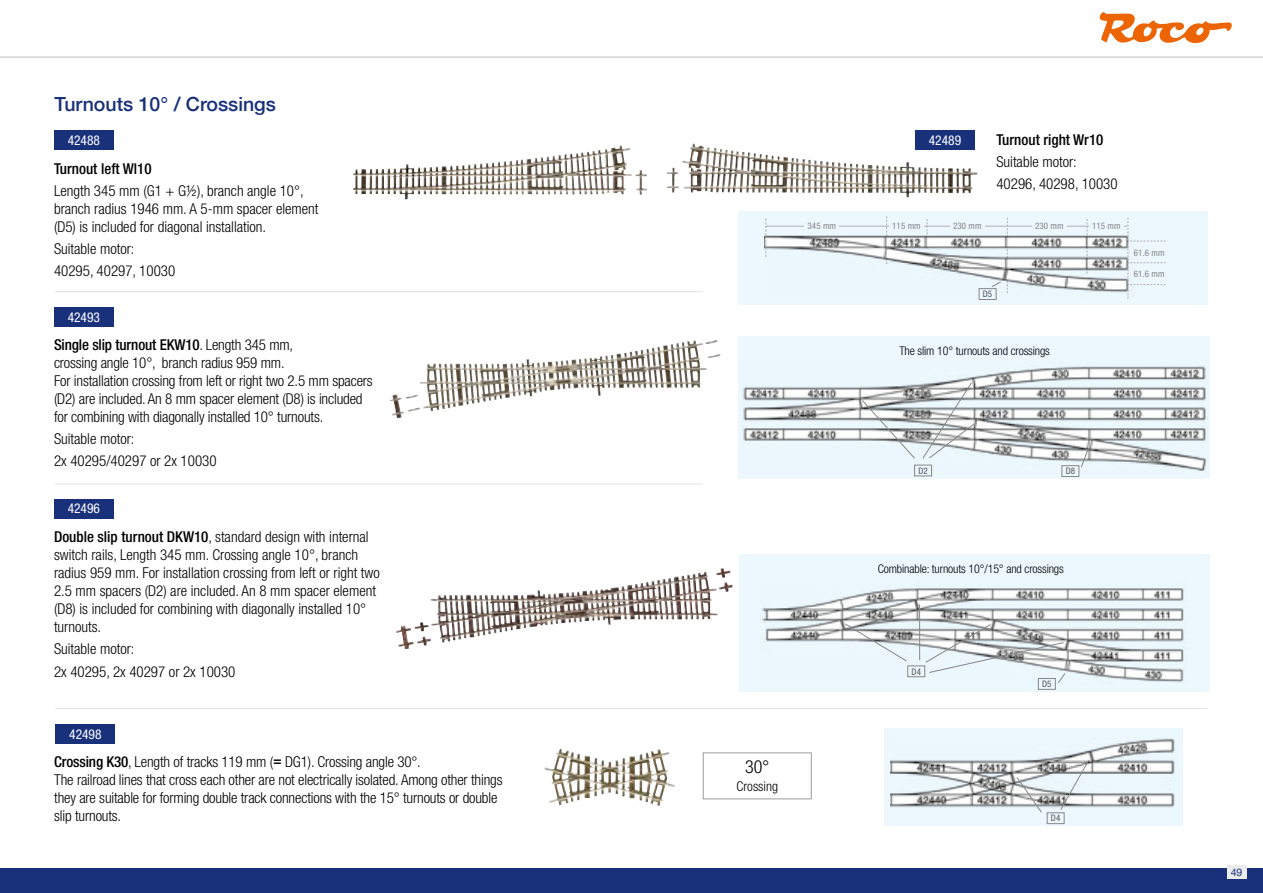
<style>
.page{position:relative;width:1263px;height:893px;background:#fff}
.page>*{position:absolute;margin:0;border:0;box-sizing:border-box;transform-origin:0 0}
.t1{font:500 19.5px "Helvetica Neue";color:#19317b}
.t2{font:300 condensed 18px "Helvetica Neue LT Std";color:#000}
.t3{font:300 condensed 15px/18px "Helvetica Neue LT Std";color:#000}
.t4{font:500 condensed 15px "Helvetica Neue LT Std";color:#000}
.t5{font:condensed 13.5px "Helvetica Neue LT Std";color:#fff}
.t6{font:300 condensed 13.5px "Helvetica Neue LT Std";color:#000}
.t7{font:300 condensed 12px "Helvetica Neue LT Std";letter-spacing:-.01em;color:#000}
.t8{font:10.5px "Helvetica Neue";color:#19317b}
.t9{font:condensed 9px "Helvetica Neue LT Std";letter-spacing:.01em;color:#878786}
.t10{font:condensed 9px "Helvetica Neue LT Std";letter-spacing:.01em;color:#565656}
.s1{font-weight:500}
.s2{font-family:"Arial Unicode MS";font-weight:400;font-stretch:normal}
</style>
<div class="page">
<hr style="left:0;top:57px;width:1263px;height:1px;background:#bdbebe">
<svg style="left:0;top:868px;width:1px;height:25px"></svg>
<div style="left:1px;top:868px;width:1262px;height:25px;background:#19317b"></div>
<svg style="left:1099px;top:12px;width:133px;height:32px"></svg>
<div style="left:1227px;top:865px;width:19px;height:14px;background:#ececed"></div>
<div style="left:738px;top:211px;width:470px;height:94px;background:#ecf7fe"></div>
<div style="left:979px;top:288px;width:17px;height:12px;border:1px solid #878786"></div>
<svg style="left:886px;top:216px;width:1px;height:16px"></svg>
<hr style="left:765px;top:226px;width:362px;height:1px;background:#b1b2b3">
<div style="left:805px;top:223px;width:34px;height:9px;background:#ecf7fe"></div>
<div style="left:1032px;top:223px;width:34px;height:9px;background:#ecf7fe"></div>
<div style="left:950px;top:223px;width:34px;height:9px;background:#ecf7fe"></div>
<img style="left:764px;top:232px;width:359px;height:65px">
<svg style="left:1123px;top:218px;width:43px;height:81px"></svg>
<svg style="left:765px;top:219px;width:1px;height:38px"></svg>
<div style="left:889px;top:223px;width:34px;height:9px;background:#ecf7fe"></div>
<div style="left:1089px;top:223px;width:34px;height:9px;background:#ecf7fe"></div>
<img style="left:353px;top:145px;width:279px;height:54px">
<img style="left:682px;top:144px;width:295px;height:53px">
<hr style="left:55px;top:291px;width:648px;height:1px;background:#e3e3e3">
<hr style="left:55px;top:484px;width:648px;height:1px;background:#e3e3e3">
<img style="left:558px;top:340px;width:160px;height:26px">
<img style="left:558px;top:568px;width:173px;height:29px">
<img style="left:544px;top:752px;width:131px;height:54px">
<div style="left:703px;top:752px;width:109px;height:47px;border:1px solid #9c9d9d"></div>
<hr style="left:55px;top:708px;width:1153px;height:1px;background:#e3e3e3">
<div style="left:54px;top:131px;width:60px;height:19px;background:#19317b"></div>
<div style="left:915px;top:130px;width:60px;height:20px;background:#19317b"></div>
<div style="left:54px;top:307px;width:60px;height:19px;background:#19317b"></div>
<div style="left:56px;top:725px;width:59px;height:19px;background:#19317b"></div>
<div style="left:54px;top:499px;width:60px;height:19px;background:#19317b"></div>
<div style="left:738px;top:336px;width:471px;height:143px;background:#ecf7fe"></div>
<img style="left:743px;top:366px;width:464px;height:107px">
<div style="left:914px;top:465px;width:18px;height:11px;border:1px solid #878786"></div>
<div style="left:1061px;top:465px;width:18px;height:12px;border:1px solid #878786"></div>
<svg style="left:1080px;top:449px;width:9px;height:19px"></svg>
<svg style="left:861px;top:400px;width:54px;height:59px"></svg>
<svg style="left:922px;top:382px;width:52px;height:77px"></svg>
<div style="left:884px;top:728px;width:298px;height:98px;background:#ecf7fe"></div>
<img style="left:891px;top:738px;width:284px;height:70px">
<div style="left:1047px;top:812px;width:17px;height:12px;border:1px solid #878786"></div>
<svg style="left:1016px;top:776px;width:26px;height:37px"></svg>
<svg style="left:1060px;top:759px;width:30px;height:51px"></svg>
<div style="left:739px;top:554px;width:470px;height:137px;background:#ecf7fe"></div>
<img style="left:761px;top:588px;width:423px;height:97px">
<div style="left:907px;top:666px;width:18px;height:11px;border:1px solid #878786"></div>
<div style="left:1038px;top:678px;width:18px;height:12px;border:1px solid #878786"></div>
<svg style="left:844px;top:623px;width:63px;height:39px"></svg>
<hr style="left:919px;top:604px;width:1px;height:56px;background:#878786">
<svg style="left:925px;top:624px;width:141px;height:60px"></svg>
<h1 class="t1" style="left:55px;top:88px;width:223px">Turnouts 10° / Crossings</h1>
<p class="t4" style="left:996px;top:130px;width:109px">Turnout right Wr10</p>
<p class="t3" style="left:996px;top:150px;width:123px;line-height:22.2px">Suitable motor:<br>40296, 40298, 10030</p>
<p class="t5" style="left:68px;top:133px;width:34px">42488</p>
<p class="t5" style="left:929px;top:132px;width:34px">42489</p>
<p class="t4" style="left:54px;top:159px;width:99px">Turnout left Wl10</p>
<p class="t3" style="left:54px;top:181px;width:266px">Length 345 mm (G1 + G½), branch angle 10°, branch radius 1946 mm. A 5-mm spacer element (D5) is included for diagonal installation.</p>
<p class="t3" style="left:54px;top:238px;width:123px;line-height:22.2px">Suitable motor:<br>40295, 40297, 10030</p>
<p class="t9" style="left:892px;top:221px;width:30px">115 mm</p>
<p class="t9" style="left:1092px;top:221px;width:30px">115 mm</p>
<p class="t9" style="left:807px;top:221px;width:30px">345 mm</p>
<p class="t9" style="left:953px;top:221px;width:30px">230 mm</p>
<p class="t9" style="left:1035px;top:221px;width:30px">230 mm</p>
<p class="t5" style="left:68px;top:309px;width:34px">42493</p>
<p class="t3" style="left:54px;top:335px;width:320px"><span class="s1">Single slip turnout EKW10</span>. Length 345 mm,<br>crossing angle 10°, branch radius 959 mm.<br>For installation crossing from left or right two 2.5 mm spacers (D2) are included. An 8 mm spacer element (D8) is included for combining with diagonally installed 10° turnouts.</p>
<p class="t3" style="left:54px;top:428px;width:164px;line-height:22.2px">Suitable motor:<br>2x 40295/40297 or 2x 10030</p>
<p class="t5" style="left:68px;top:501px;width:34px">42496</p>
<p class="t3" style="left:54px;top:528px;width:327px"><span class="s1">Double slip turnout DKW10</span>, standard design with internal switch rails, Length 345 mm. Crossing angle 10°, branch radius 959 mm. For installation crossing from left or right two 2.5 mm spacers (D2) are included. An 8 mm spacer element (D8) is included for combining with diagonally installed 10° turnouts.</p>
<p class="t3" style="left:54px;top:638px;width:183px;line-height:22.5px">Suitable motor:<br>2x 40295, 2x 40297 or 2x 10030</p>
<p class="t10" style="left:983px;top:289px;width:11px">D5</p>
<p class="t7" style="left:899px;top:344px;width:152px">The slim 10° turnouts and crossings</p>
<p class="t10" style="left:918px;top:465px;width:11px">D2</p>
<p class="t10" style="left:1066px;top:466px;width:11px">D8</p>
<p class="t7" style="left:878px;top:562px;width:188px">Combinable: turnouts 10°/15° and crossings</p>
<p class="t10" style="left:911px;top:666px;width:11px">D4</p>
<p class="t10" style="left:1042px;top:679px;width:11px">D5</p>
<p class="t9" style="left:1134px;top:247px;width:32px">61.6 mm</p>
<p class="t9" style="left:1134px;top:268px;width:32px">61.6 mm</p>
<p class="t5" style="left:69px;top:727px;width:34px">42498</p>
<p class="t3" style="left:54px;top:752px;width:450px"><span class="s1">Crossing K30</span>, Length of tracks 119 mm (<span class="s2">=</span> DG1). Crossing angle 30°.<br>The railroad lines that cross each other are not electrically isolated. Among other things they are suitable for forming double track connections with the 15° turnouts or double slip turnouts.</p>
<p class="t2" style="left:745px;top:757px;width:26px">30°</p>
<p class="t6" style="left:736px;top:779px;width:43px">Crossing</p>
<p class="t10" style="left:1051px;top:813px;width:11px">D4</p>
<p class="t8" style="left:1231px;top:865px;width:13px">49</p>
</div>
